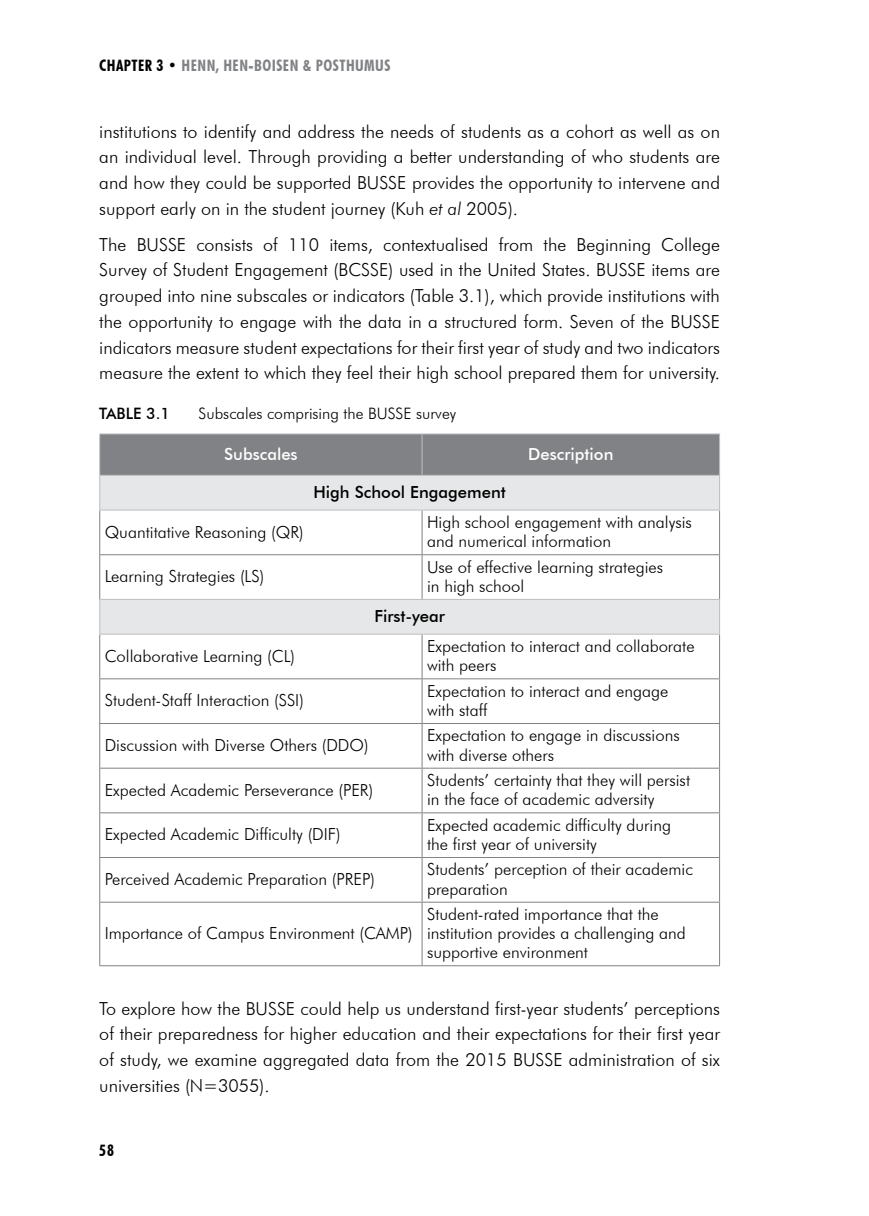
<style>
.page{position:relative;width:869px;height:1216px;background:#fff}
.page>*{position:absolute;margin:0;border:0;box-sizing:border-box;transform-origin:0 0}
.t1{font:300 17.85px/25.7px "Futura BT";color:#000;text-align:justify}
.t2{font:300 16.62px/19.2px "Futura BT";color:#000}
.Table_kop{font:500 16.62px "Futura BT";color:#000}
.Table_kop-2{font:500 16.62px "Futura BT";color:#fff}
.t3{font:700 condensed 15.75px "Futura BT";letter-spacing:.03em;color:#808285}
.TABLE_CAPTION{font:300 15.75px "Futura BT";color:#000}
.TABLE_CAPTION-2{font:500 15.75px "Futura BT";color:#000}
.t4{font:700 condensed 15.75px "Futura BT";color:#000}
.s1{color:#000}
.s2{font-style:italic}
</style>
<div class="page">
<div style="left:100px;top:434px;width:618px;height:41px;background:#808285"></div>
<div style="left:100px;top:476px;width:618px;height:33px;background:#e6e7e8"></div>
<svg style="left:100px;top:510px;width:618px;height:455px"></svg>
<hr style="left:99px;top:434px;width:1px;height:41px;background:#bcbec0">
<hr style="left:421px;top:434px;width:1px;height:41px;background:#bcbec0">
<hr style="left:421px;top:510px;width:1px;height:44px;background:#808285">
<hr style="left:99px;top:554px;width:323px;height:1px;background:#808285">
<hr style="left:422px;top:554px;width:297px;height:1px;background:#808285">
<hr style="left:421px;top:555px;width:1px;height:44px;background:#808285">
<hr style="left:421px;top:634px;width:1px;height:44px;background:#808285">
<hr style="left:99px;top:678px;width:323px;height:1px;background:#808285">
<hr style="left:422px;top:678px;width:297px;height:1px;background:#808285">
<hr style="left:421px;top:679px;width:1px;height:44px;background:#808285">
<hr style="left:99px;top:723px;width:323px;height:1px;background:#808285">
<hr style="left:422px;top:723px;width:297px;height:1px;background:#808285">
<hr style="left:421px;top:724px;width:1px;height:43px;background:#808285">
<hr style="left:99px;top:767px;width:323px;height:1px;background:#808285">
<hr style="left:422px;top:767px;width:297px;height:1px;background:#808285">
<hr style="left:421px;top:768px;width:1px;height:44px;background:#808285">
<hr style="left:99px;top:812px;width:323px;height:1px;background:#808285">
<hr style="left:422px;top:812px;width:297px;height:1px;background:#808285">
<hr style="left:421px;top:813px;width:1px;height:44px;background:#808285">
<hr style="left:99px;top:857px;width:323px;height:1px;background:#808285">
<hr style="left:422px;top:857px;width:297px;height:1px;background:#808285">
<hr style="left:421px;top:858px;width:1px;height:43px;background:#808285">
<hr style="left:99px;top:901px;width:323px;height:1px;background:#808285">
<hr style="left:422px;top:901px;width:297px;height:1px;background:#808285">
<hr style="left:421px;top:902px;width:1px;height:63px;background:#808285">
<hr style="left:718px;top:510px;width:1px;height:44px;background:#808285">
<hr style="left:718px;top:555px;width:1px;height:44px;background:#808285">
<hr style="left:718px;top:634px;width:1px;height:44px;background:#808285">
<hr style="left:718px;top:679px;width:1px;height:44px;background:#808285">
<hr style="left:718px;top:724px;width:1px;height:43px;background:#808285">
<hr style="left:718px;top:768px;width:1px;height:44px;background:#808285">
<hr style="left:718px;top:813px;width:1px;height:44px;background:#808285">
<hr style="left:718px;top:858px;width:1px;height:43px;background:#808285">
<hr style="left:718px;top:902px;width:1px;height:63px;background:#808285">
<hr style="left:99px;top:965px;width:323px;height:1px;background:#808285">
<hr style="left:422px;top:965px;width:297px;height:1px;background:#808285">
<hr style="left:99px;top:433px;width:323px;height:1px;background:#bcbec0">
<hr style="left:422px;top:433px;width:297px;height:1px;background:#bcbec0">
<hr style="left:718px;top:434px;width:1px;height:41px;background:#bcbec0">
<hr style="left:99px;top:510px;width:1px;height:44px;background:#808285">
<hr style="left:99px;top:555px;width:1px;height:44px;background:#808285">
<hr style="left:99px;top:634px;width:1px;height:44px;background:#808285">
<hr style="left:99px;top:679px;width:1px;height:44px;background:#808285">
<hr style="left:99px;top:724px;width:1px;height:43px;background:#808285">
<hr style="left:99px;top:768px;width:1px;height:44px;background:#808285">
<hr style="left:99px;top:813px;width:1px;height:44px;background:#808285">
<hr style="left:99px;top:858px;width:1px;height:43px;background:#808285">
<hr style="left:99px;top:902px;width:1px;height:63px;background:#808285">
<hr style="left:99px;top:475px;width:323px;height:1px;background:#bcbec0">
<hr style="left:99px;top:476px;width:1px;height:33px;background:#bcbec0">
<hr style="left:422px;top:475px;width:297px;height:1px;background:#bcbec0">
<hr style="left:718px;top:476px;width:1px;height:33px;background:#bcbec0">
<hr style="left:99px;top:509px;width:323px;height:1px;background:#bcbec0">
<hr style="left:422px;top:509px;width:297px;height:1px;background:#bcbec0">
<hr style="left:99px;top:599px;width:323px;height:1px;background:#bcbec0">
<hr style="left:99px;top:600px;width:1px;height:33px;background:#bcbec0">
<hr style="left:422px;top:599px;width:297px;height:1px;background:#bcbec0">
<hr style="left:718px;top:600px;width:1px;height:33px;background:#bcbec0">
<hr style="left:99px;top:633px;width:323px;height:1px;background:#bcbec0">
<hr style="left:422px;top:633px;width:297px;height:1px;background:#bcbec0">
<p class="t3" style="left:99px;top:55px;width:292px"><span class="s1">CHAPTER 3 •</span> HENN, HEN-BOISEN &amp; POSTHUMUS</p>
<p class="t1" style="left:99px;top:118px;width:622px">institutions to identify and address the needs of students as a cohort as well as on an individual level. Through providing a better understanding of who students are and how they could be supported BUSSE provides the opportunity to intervene and support early on in the student journey (Kuh <span class="s2">et al</span> 2005).</p>
<p class="t1" style="left:99px;top:231px;width:622px">The BUSSE consists of 110 items, contextualised from the Beginning College Survey of Student Engagement (BCSSE) used in the United States. BUSSE items are grouped into nine subscales or indicators (Table 3.1), which provide institutions with the opportunity to engage with the data in a structured form. Seven of the BUSSE indicators measure student expectations for their first year of study and two indicators measure the extent to which they feel their high school prepared them for university.</p>
<p class="TABLE_CAPTION-2" style="left:99px;top:403px;width:72px">TABLE 3.1</p>
<p class="TABLE_CAPTION" style="left:198px;top:403px;width:259px">Subscales comprising the BUSSE survey</p>
<p class="Table_kop-2" style="left:224px;top:443px;width:75px">Subscales</p>
<p class="Table_kop-2" style="left:528px;top:443px;width:87px">Description</p>
<p class="Table_kop" style="left:313px;top:482px;width:194px">High School Engagement</p>
<p class="t2" style="left:105px;top:522px;width:200px">Quantitative Reasoning (QR)</p>
<p class="t2" style="left:427px;top:512px;width:266px">High school engagement with analysis and numerical information</p>
<p class="t2" style="left:105px;top:566px;width:161px">Learning Strategies (LS)</p>
<p class="t2" style="left:427px;top:557px;width:237px">Use of effective learning strategies in high school</p>
<p class="Table_kop" style="left:374px;top:606px;width:72px">First-year</p>
<p class="t2" style="left:105px;top:646px;width:192px">Collaborative Learning (CL)</p>
<p class="t2" style="left:427px;top:636px;width:269px">Expectation to interact and collaborate with peers</p>
<p class="t2" style="left:105px;top:690px;width:200px">Student-Staff Interaction (SSI)</p>
<p class="t2" style="left:427px;top:681px;width:243px">Expectation to interact and engage with staff</p>
<p class="t2" style="left:105px;top:735px;width:265px">Discussion with Diverse Others (DDO)</p>
<p class="t2" style="left:427px;top:725px;width:254px">Expectation to engage in discussions with diverse others</p>
<p class="t2" style="left:105px;top:780px;width:270px">Expected Academic Perseverance (PER)</p>
<p class="t2" style="left:427px;top:770px;width:264px">Students’ certainty that they will persist in the face of academic adversity</p>
<p class="t2" style="left:105px;top:824px;width:237px">Expected Academic Difficulty (DIF)</p>
<p class="t2" style="left:427px;top:815px;width:245px">Expected academic difficulty during the first year of university</p>
<p class="t2" style="left:105px;top:869px;width:271px">Perceived Academic Preparation (PREP)</p>
<p class="t2" style="left:427px;top:859px;width:267px">Students’ perception of their academic preparation</p>
<p class="t2" style="left:105px;top:923px;width:309px">Importance of Campus Environment (CAMP)</p>
<p class="t2" style="left:427px;top:904px;width:260px">Student-rated importance that the institution provides a challenging and supportive environment</p>
<p class="t1" style="left:99px;top:995px;width:622px">To explore how the BUSSE could help us understand first-year students’ perceptions of their preparedness for higher education and their expectations for their first year of study, we examine aggregated data from the 2015 BUSSE administration of six universities (N=3055).</p>
<p class="t4" style="left:99px;top:1141px;width:16px">58</p>
</div>
